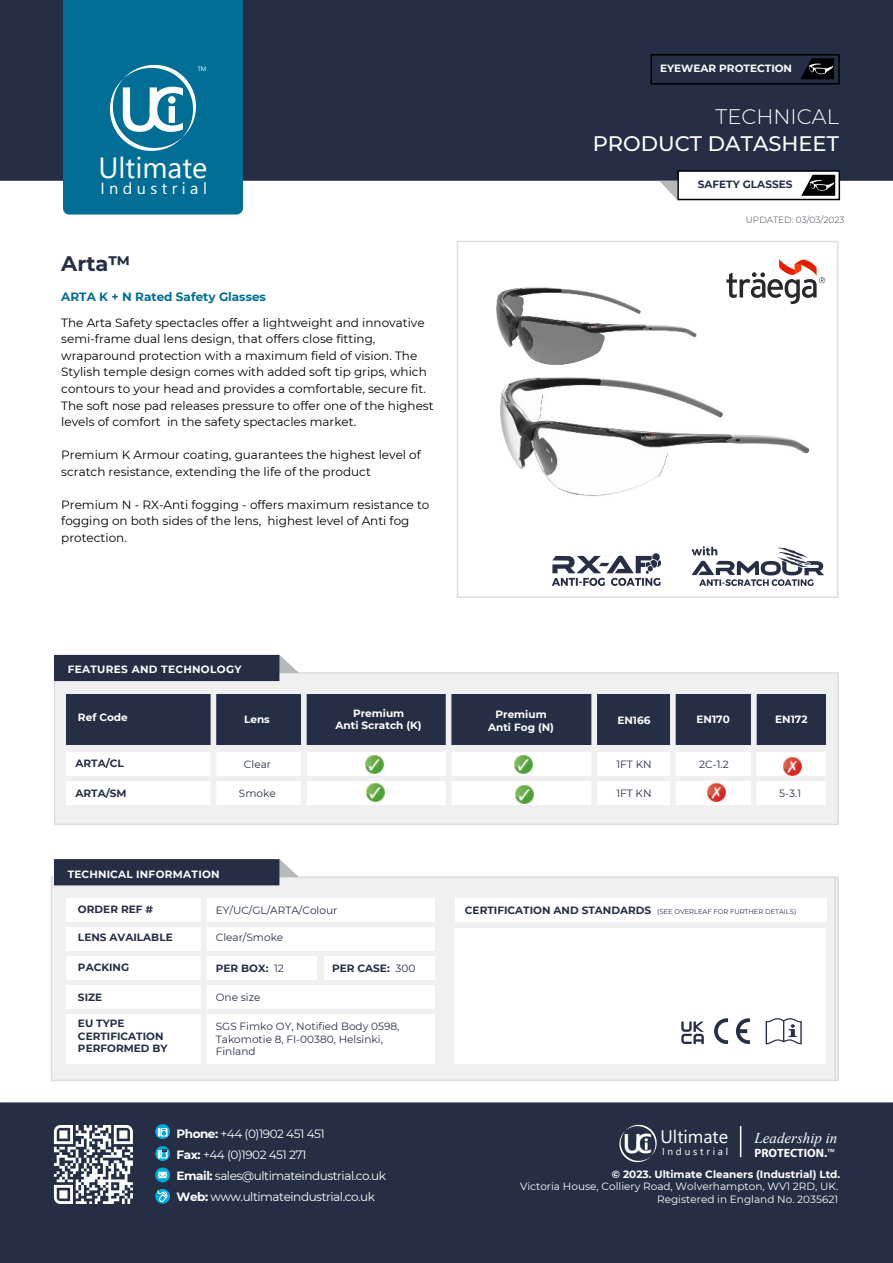
<style>
.page{position:relative;width:893px;height:1263px;background:#fff}
.page>*{position:absolute;margin:0;border:0;box-sizing:border-box;transform-origin:0 0}
.t1{font:600 62.4px "Segoe UI";color:#fff}
.t2{font:29.1px "Segoe UI";color:#fff}
.t3{font:500 21px "Montserrat";color:#fff}
.t4{font:300 21px "Montserrat";color:#fff}
.t5{font:700 21px "Montserrat";color:#252e45}
.t6{font:18px "Segoe UI";color:#fff}
.t7{font:16.2px "Segoe UI";color:#fff}
.t8{font:italic 15px "Times New Roman";color:#fff}
.t9{font:12px/16.5px "Montserrat";color:#000}
.t10{font:12px/21px "Montserrat";letter-spacing:-.04em;color:#fff}
.t11{font:700 12px "Montserrat";color:#006e95}
.t12{font:700 12px "Myriad Pro";color:#fff}
.t13{font:10.5px/12.6px "Montserrat";color:#252e45}
.t14{font:700 10.5px/12.6px "Montserrat";color:#fff;text-align:center}
.t15{font:700 10.5px/12.6px "Montserrat";color:#252e45}
.t16{font:10.5px/12.6px "Montserrat";color:#fff;text-align:right}
.t17{font:700 10.5px "Montserrat";letter-spacing:.03em;color:#fff}
.t18{font:10.05px "Segoe UI";color:#fff}
.t19{font:300 9px "Montserrat";color:#3b424b}
.t20{font:6.75px "Montserrat";color:#252e45}
.t21{font:6.3px "Segoe UI";color:#fff}
.s1{font-weight:400}
.s2{font-weight:700;font-size:10.5px}
.s3{font-weight:700}
.s4{font-weight:600;font-size:27px}
</style>
<div class="page">
<div style="left:0;top:0;width:893px;height:181px;background:#252e45;border:2px solid #252e45"></div>
<div style="left:0;top:1102px;width:893px;height:161px;background:#252e45;border:2px solid #252e45"></div>
<svg style="left:54px;top:1125px;width:79px;height:79px"></svg>
<svg style="left:155px;top:1189px;width:15px;height:15px"></svg>
<svg style="left:157px;top:1189px;width:11px;height:14px"></svg>
<svg style="left:155px;top:1167px;width:15px;height:15px"></svg>
<svg style="left:158px;top:1172px;width:9px;height:6px"></svg>
<svg style="left:155px;top:1146px;width:15px;height:15px"></svg>
<svg style="left:158px;top:1149px;width:8px;height:9px"></svg>
<svg style="left:155px;top:1124px;width:15px;height:15px"></svg>
<div style="left:161px;top:1128px;width:6px;height:8px;background:#fff;border:1px solid #fff"></div>
<svg style="left:158px;top:1128px;width:8px;height:8px"></svg>
<hr style="left:740px;top:1126px;width:1px;height:31px;background:#fff">
<div style="left:650px;top:54px;width:190px;height:31px;background:#252e45;border:2px solid #000"></div>
<svg style="left:660px;top:181px;width:17px;height:19px"></svg>
<div style="left:677px;top:170px;width:163px;height:30px;background:#fff;border:2px solid #000"></div>
<div style="left:63px;top:0;width:180px;height:214px;background:#006e95"></div>
<div style="left:169px;top:106px;width:6px;height:17px;background:#fff"></div>
<div style="left:168px;top:96px;width:8px;height:8px;background:#fff;border-radius:50%"></div>
<svg style="left:619px;top:1124px;width:38px;height:39px"></svg>
<svg style="left:801px;top:175px;width:34px;height:21px"></svg>
<svg style="left:800px;top:58px;width:34px;height:21px"></svg>
<div style="left:457px;top:241px;width:381px;height:357px;border:2px solid #ddd"></div>
<div style="left:51px;top:876px;width:785px;height:205px;background:#f0f0f0;border:2px solid #ddd"></div>
<div style="left:455px;top:899px;width:372px;height:23px;background:#fff"></div>
<div style="left:454px;top:928px;width:371px;height:136px;background:#fff"></div>
<div style="left:67px;top:957px;width:250px;height:23px;background:#fff"></div>
<div style="left:67px;top:899px;width:368px;height:23px;background:#fff"></div>
<div style="left:67px;top:927px;width:368px;height:24px;background:#fff"></div>
<div style="left:67px;top:985px;width:368px;height:24px;background:#fff"></div>
<div style="left:67px;top:1014px;width:368px;height:50px;background:#fff"></div>
<div style="left:201px;top:895px;width:5px;height:172px;background:#f0f0f0"></div>
<div style="left:324px;top:957px;width:111px;height:23px;background:#fff"></div>
<svg style="left:54px;top:859px;width:245px;height:26px;background:#343c51"></svg>
<svg style="left:714px;top:1018px;width:14px;height:26px"></svg>
<svg style="left:736px;top:1018px;width:14px;height:26px"></svg>
<svg style="left:766px;top:1018px;width:36px;height:26px"></svg>
<div style="left:54px;top:672px;width:785px;height:153px;background:#f0f0f0;border:1px solid #ddd"></div>
<div style="left:67px;top:752px;width:759px;height:24px;background:#fff"></div>
<div style="left:67px;top:694px;width:759px;height:51px;background:#252e45"></div>
<svg style="left:54px;top:655px;width:245px;height:26px;background:#343c51"></svg>
<div style="left:67px;top:781px;width:759px;height:23px;background:#fff"></div>
<img style="left:515px;top:786px;width:18px;height:18px">
<img style="left:708px;top:784px;width:18px;height:18px">
<img style="left:366px;top:784px;width:18px;height:18px">
<img style="left:514px;top:755px;width:18px;height:18px">
<img style="left:783px;top:757px;width:18px;height:18px">
<img style="left:366px;top:755px;width:18px;height:18px">
<div style="left:211px;top:691px;width:5px;height:126px;background:#f0f0f0"></div>
<div style="left:301px;top:691px;width:6px;height:126px;background:#f0f0f0"></div>
<div style="left:446px;top:691px;width:5px;height:126px;background:#f0f0f0"></div>
<div style="left:591px;top:691px;width:6px;height:128px;background:#f0f0f0"></div>
<div style="left:670px;top:687px;width:6px;height:131px;background:#f0f0f0"></div>
<div style="left:751px;top:691px;width:6px;height:127px;background:#f0f0f0"></div>
<img style="left:500px;top:377px;width:310px;height:119px">
<img style="left:496px;top:287px;width:201px;height:78px">
<svg style="left:681px;top:1021px;width:23px;height:23px"></svg>
<svg style="left:726px;top:259px;width:99px;height:45px"></svg>
<svg style="left:552px;top:553px;width:109px;height:33px"></svg>
<svg style="left:691px;top:546px;width:133px;height:40px"></svg>
<p class="t21" style="left:198px;top:66px;width:10px">TM</p>
<h1 class="t1" style="left:118px;top:86px;width:69px">UC</h1>
<h2 class="t2" style="left:98px;top:157px;width:111px">Ultimate</h2>
<h3 class="t7" style="left:100px;top:182px;width:108px">I n d u s t r i a l</h3>
<h3 class="t5" style="left:61px;top:251px;width:71px">Arta™</h3>
<p class="t11" style="left:61px;top:290px;width:206px">ARTA K + N Rated Safety Glasses</p>
<p class="t9" style="left:61px;top:314px;width:374px">The Arta Safety spectacles offer a lightweight and innovative semi-frame dual lens design, that offers close fitting, wraparound protection with a maximum field of vision. The Stylish temple design comes with added soft tip grips, which contours to your head and provides a comfortable, secure fit.<br>The soft nose pad releases pressure to offer one of the highest levels of comfort in the safety spectacles market.</p>
<p class="t9" style="left:61px;top:447px;width:361px">Premium K Armour coating, guarantees the highest level of scratch resistance, extending the life of the product</p>
<p class="t9" style="left:61px;top:496px;width:370px">Premium N - RX-Anti fogging - offers maximum resistance to fogging on both sides of the lens, highest level of Anti fog protection.</p>
<p class="t14" style="left:660px;top:62px;width:134px">EYEWEAR PROTECTION</p>
<h3 class="t4" style="left:715px;top:103px;width:125px">TECHNICAL</h3>
<h3 class="t3" style="left:593px;top:130px;width:248px">PRODUCT DATASHEET</h3>
<p class="t15" style="left:698px;top:178px;width:96px">SAFETY GLASSES</p>
<p class="t19" style="left:746px;top:214px;width:100px">UPDATED: 03/03/2023</p>
<p class="t17" style="left:68px;top:663px;width:175px">FEATURES AND TECHNOLOGY</p>
<p class="t14" style="left:78px;top:711px;width:51px">Ref Code</p>
<p class="t14" style="left:244px;top:713px;width:27px">Lens</p>
<p class="t14" style="left:353px;top:707px;width:53px">Premium</p>
<p class="t14" style="left:336px;top:719px;width:88px">Anti Scratch (K)</p>
<p class="t14" style="left:488px;top:708px;width:67px">Premium<br>Anti Fog (N)</p>
<p class="t14" style="left:617px;top:714px;width:35px">EN166</p>
<p class="t14" style="left:697px;top:713px;width:35px">EN170</p>
<p class="t14" style="left:775px;top:713px;width:34px">EN172</p>
<p class="t15" style="left:75px;top:757px;width:50px">ARTA/CL</p>
<p class="t15" style="left:75px;top:787px;width:53px">ARTA/SM</p>
<p class="t13" style="left:239px;top:787px;width:38px">Smoke</p>
<p class="t13" style="left:616px;top:787px;width:37px">1FT KN</p>
<p class="t13" style="left:779px;top:787px;width:23px">5-3.1</p>
<p class="t13" style="left:244px;top:757px;width:29px">Clear</p>
<p class="t13" style="left:616px;top:757px;width:37px">1FT KN</p>
<p class="t13" style="left:699px;top:757px;width:31px">2C-1.2</p>
<p class="t17" style="left:68px;top:868px;width:154px">TECHNICAL INFORMATION</p>
<p class="t15" style="left:78px;top:903px;width:77px">ORDER REF #</p>
<p class="t13" style="left:216px;top:904px;width:123px">EY/UC/GL/ARTA/Colour</p>
<p class="t15" style="left:78px;top:931px;width:96px">LENS AVAILABLE</p>
<p class="t13" style="left:270px;top:904px;width:41px">LUGA/c</p>
<p class="t13" style="left:216px;top:931px;width:69px">Clear/Smoke</p>
<p class="t15" style="left:78px;top:960px;width:53px">PACKING</p>
<p class="t15" style="left:216px;top:962px;width:70px">PER BOX: <span class="s1">12</span></p>
<p class="t15" style="left:332px;top:962px;width:85px">PER CASE: <span class="s1">300</span></p>
<p class="t15" style="left:78px;top:991px;width:26px">SIZE</p>
<p class="t15" style="left:78px;top:1017px;width:91px">EU TYPE<br>CERTIFICATION<br>PERFORMED BY</p>
<p class="t13" style="left:216px;top:991px;width:46px">One size</p>
<p class="t13" style="left:216px;top:1020px;width:185px">SGS Fimko OY, Notified Body 0598,<br>Takomotie 8, FI-00380, Helsinki,<br>Finland</p>
<p class="t13" style="left:293px;top:1033px;width:94px">L-00380, Helsinki,</p>
<p class="t20" style="left:465px;top:908px;width:333px"><span class="s2">CERTIFICATION AND STANDARDS</span> (SEE OVERLEAF FOR FURTHER DETAILS)</p>
<p class="t10" style="left:177px;top:1123px;width:211px"><span class="s3">Phone:</span> +44 (0)1902 451 451<br><span class="s3">Fax:</span> +44 (0)1902 451 271<br><span class="s3">Email:</span> sales@ultimateindustrial.co.uk<br><span class="s3">Web:</span> www.ultimateindustrial.co.uk</p>
<h3 class="t6" style="left:623px;top:1129px;width:107px"><span class="s4">UC</span> Ultimate</h3>
<p class="t8" style="left:754px;top:1133px;width:84px">Leadership in</p>
<p class="t12" style="left:754px;top:1148px;width:82px">PROTECTION.<span class="s1">™</span></p>
<p class="t14" style="left:612px;top:1168px;width:230px">© 2023. Ultimate Cleaners (Industrial) Ltd.</p>
<p class="t16" style="left:520px;top:1180px;width:320px">Victoria House, Colliery Road, Wolverhampton, WV1 2RD, UK.<br>Registered in England No. 2035621</p>
<p class="t18" style="left:662px;top:1148px;width:68px">I n d u s t r i a l</p>
</div>
